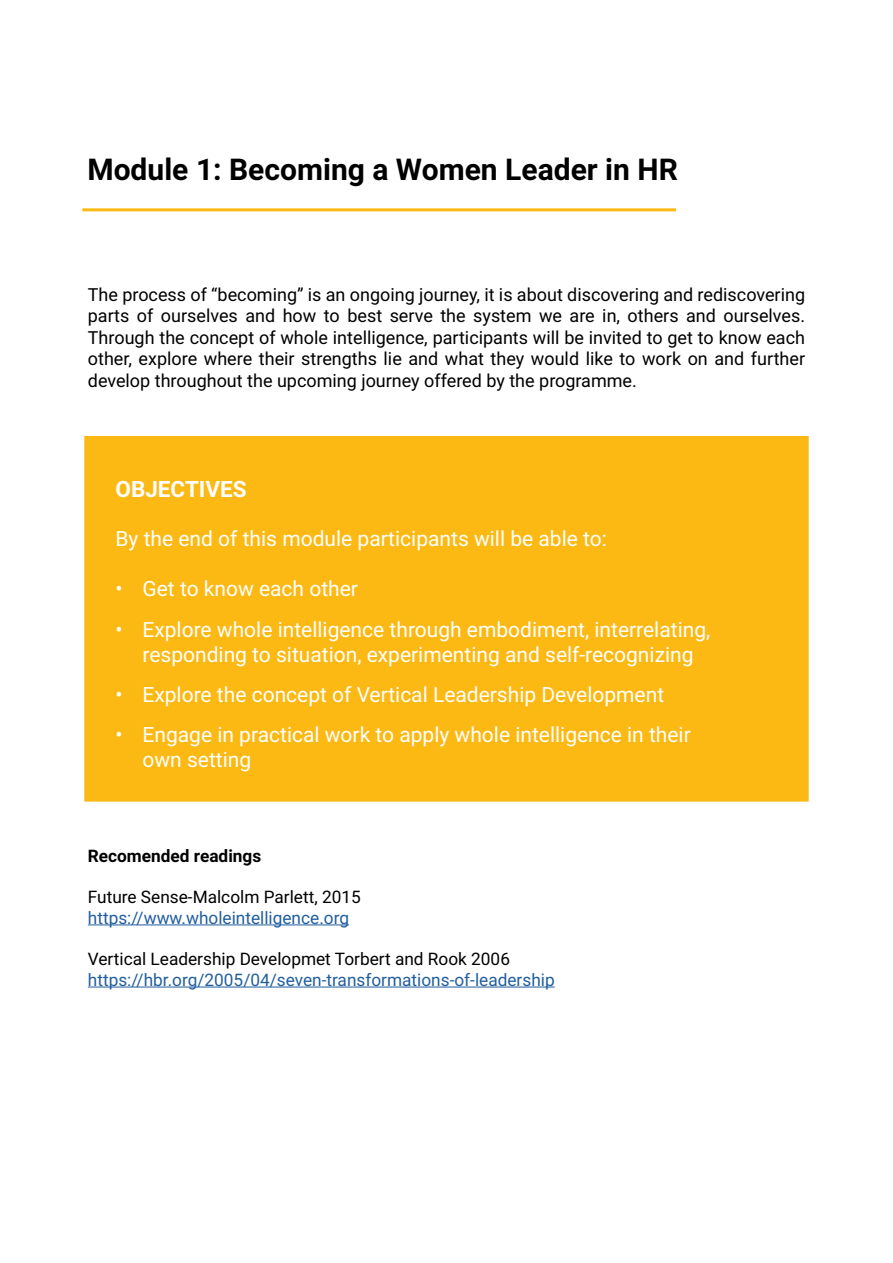
<style>
.page{position:relative;width:893px;height:1263px;background:#fff}
.page>*{position:absolute;margin:0;border:0;box-sizing:border-box;transform-origin:0 0}
.t1{font:700 30px "Roboto";color:#000}
.t2{font:700 22.5px "Roboto";color:#fff}
.t3{font:21px/25.2px "Roboto";color:#fff;text-align:center}
.t4{font:18px/21.6px "Roboto";color:#000;text-align:justify}
.t5{font:17.25px "Roboto";color:#215e9e}
.t6{font:17.25px "Roboto";color:#000}
.t7{font:700 17.25px "Roboto";color:#000}
</style>
<div class="page">
<hr style="left:88px;top:924px;width:261px;height:1px;background:#215e9e">
<hr style="left:88px;top:986px;width:467px;height:1px;background:#215e9e">
<div style="left:84px;top:436px;width:725px;height:366px;background:#fdb913;border:2px solid #fab816"></div>
<hr style="left:82px;top:208px;width:594px;height:3px;background:#fdb913">
<h1 class="t1" style="left:87px;top:148px;width:592px">Module 1: Becoming a Women Leader in HR</h1>
<p class="t4" style="left:88px;top:283px;width:719px">The process of “becoming” is an ongoing journey, it is about discovering and rediscovering parts of ourselves and how to best serve the system we are in, others and ourselves.<br>Through the concept of whole intelligence, participants will be invited to get to know each other, explore where their strengths lie and what they would like to work on and further develop throughout the upcoming journey offered by the programme.</p>
<p class="t2" style="left:116px;top:473px;width:133px">OBJECTIVES</p>
<p class="t3" style="left:116px;top:525px;width:493px">By the end of this module participants will be able to:</p>
<p class="t3" style="left:116px;top:575px;width:244px">• Get to know each other</p>
<p class="t3" style="left:116px;top:616px;width:596px">• Explore whole intelligence through embodiment, interrelating, responding to situation, experimenting and self-recognizing</p>
<p class="t3" style="left:116px;top:681px;width:550px">• Explore the concept of Vertical Leadership Development</p>
<p class="t3" style="left:143px;top:721px;width:550px;text-align:left;text-indent:-27px">• Engage in practical work to apply whole intelligence in their own setting</p>
<p class="t7" style="left:88px;top:843px;width:175px">Recomended readings</p>
<p class="t6" style="left:88px;top:885px;width:274px">Future Sense-Malcolm Parlett, 2015</p>
<p class="t5" style="left:88px;top:905px;width:263px">https://www.wholeintelligence.org</p>
<p class="t6" style="left:88px;top:947px;width:424px">Vertical Leadership Developmet Torbert and Rook 2006</p>
<p class="t5" style="left:88px;top:967px;width:468px">https://hbr.org/2005/04/seven-transformations-of-leadership</p>
</div>
